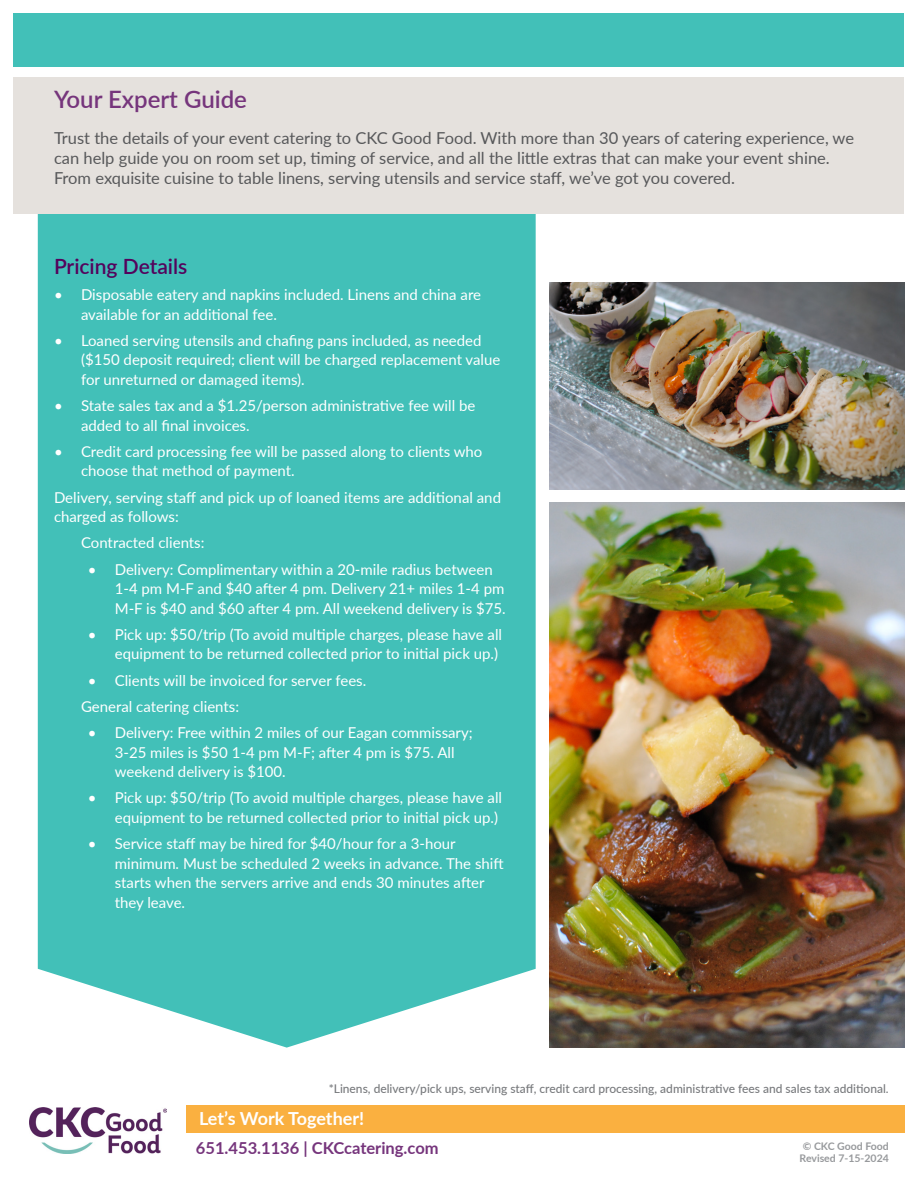
<style>
.page{position:relative;width:918px;height:1188px;background:#fff}
.page>*{position:absolute;margin:0;border:0;box-sizing:border-box;transform-origin:0 0}
.t1{font:600 24px "Lato";color:#76357c}
.t2{font:600 21px "Lato";color:#54035c}
.t3{font:700 18px "Lato";letter-spacing:-.005em;color:#fff}
.t4{font:16.5px/19.8px "Lato";color:#57585a}
.t5{font:700 16.5px "Lato";color:#76357c}
.t6{font:15px/19.5px "Lato";color:#fff}
.t7{font:500 12px "Lato";color:#787a7d}
.t8{font:700 10.5px/12.6px "Lato";color:#97999c;text-align:center}
</style>
<div class="page">
<div style="left:14px;top:14px;width:890px;height:54px;background:#42c0b8"></div>
<div style="left:186px;top:1106px;width:718px;height:27px;background:#fab040"></div>
<img style="left:29px;top:1108px;width:138px;height:45px">
<div style="left:38px;top:214px;width:498px;height:834px;background:#42c0b8"></div>
<div style="left:14px;top:77px;width:890px;height:137px;background:#e5e1dd"></div>
<img style="left:550px;top:283px;width:354px;height:207px">
<img style="left:550px;top:503px;width:354px;height:545px">
<p class="t1" style="left:54px;top:81px;width:195px">Your Expert Guide</p>
<p class="t4" style="left:54px;top:128px;width:802px">Trust the details of your event catering to CKC Good Food. With more than 30 years of catering experience, we can help guide you on room set up, timing of service, and all the little extras that can make your event shine.<br>From exquisite cuisine to table linens, serving utensils and service staff, we’ve got you covered.</p>
<p class="t2" style="left:54px;top:251px;width:135px">Pricing Details</p>
<p class="t6" style="left:81px;top:284px;width:402px;text-indent:-27px">• Disposable eatery and napkins included. Linens and china are available for an additional fee.</p>
<p class="t6" style="left:81px;top:330px;width:421px;text-indent:-27px">• Loaned serving utensils and chafing pans included, as needed ($150 deposit required; client will be charged replacement value for unreturned or damaged items).</p>
<p class="t6" style="left:81px;top:395px;width:396px;text-indent:-27px">• State sales tax and a $1.25/person administrative fee will be added to all final invoices.</p>
<p class="t6" style="left:81px;top:441px;width:403px;text-indent:-27px">• Credit card processing fee will be passed along to clients who choose that method of payment.</p>
<p class="t6" style="left:54px;top:487px;width:449px">Delivery, serving staff and pick up of loaned items are additional and charged as follows:</p>
<p class="t6" style="left:81px;top:533px;width:125px">Contracted clients:</p>
<p class="t6" style="left:115px;top:559px;width:393px;text-indent:-27px">• Delivery: Complimentary within a 20-mile radius between<br>1-4 pm M-F and $40 after 4 pm. Delivery 21+ miles 1-4 pm<br>M-F is $40 and $60 after 4 pm. All weekend delivery is $75.</p>
<p class="t6" style="left:88px;top:624px;width:416px;text-align:right">• Pick up: $50/trip (To avoid multiple charges, please have all equipment to be returned collected prior to initial pick up.)</p>
<p class="t6" style="left:88px;top:670px;width:280px">• Clients will be invoiced for server fees.</p>
<p class="t6" style="left:81px;top:696px;width:160px">General catering clients:</p>
<p class="t6" style="left:115px;top:722px;width:360px;text-indent:-27px">• Delivery: Free within 2 miles of our Eagan commissary;<br>3-25 miles is $50 1-4 pm M-F; after 4 pm is $75. All weekend delivery is $100.</p>
<p class="t6" style="left:88px;top:788px;width:416px;text-align:right">• Pick up: $50/trip (To avoid multiple charges, please have all equipment to be returned collected prior to initial pick up.)</p>
<p class="t6" style="left:115px;top:833px;width:390px;text-indent:-27px">• Service staff may be hired for $40/hour for a 3-hour minimum. Must be scheduled 2 weeks in advance. The shift starts when the servers arrive and ends 30 minutes after they leave.</p>
<p class="t7" style="left:329px;top:1080px;width:562px">*Linens, delivery/pick ups, serving staff, credit card processing, administrative fees and sales tax additional.</p>
<p class="t3" style="left:199px;top:1105px;width:167px">Let’s Work Together!</p>
<p class="t5" style="left:196px;top:1136px;width:244px">651.453.1136 | CKCcatering.com</p>
<p class="t8" style="left:800px;top:1139px;width:91px">© CKC Good Food<br>Revised 7-15-2024</p>
</div>
